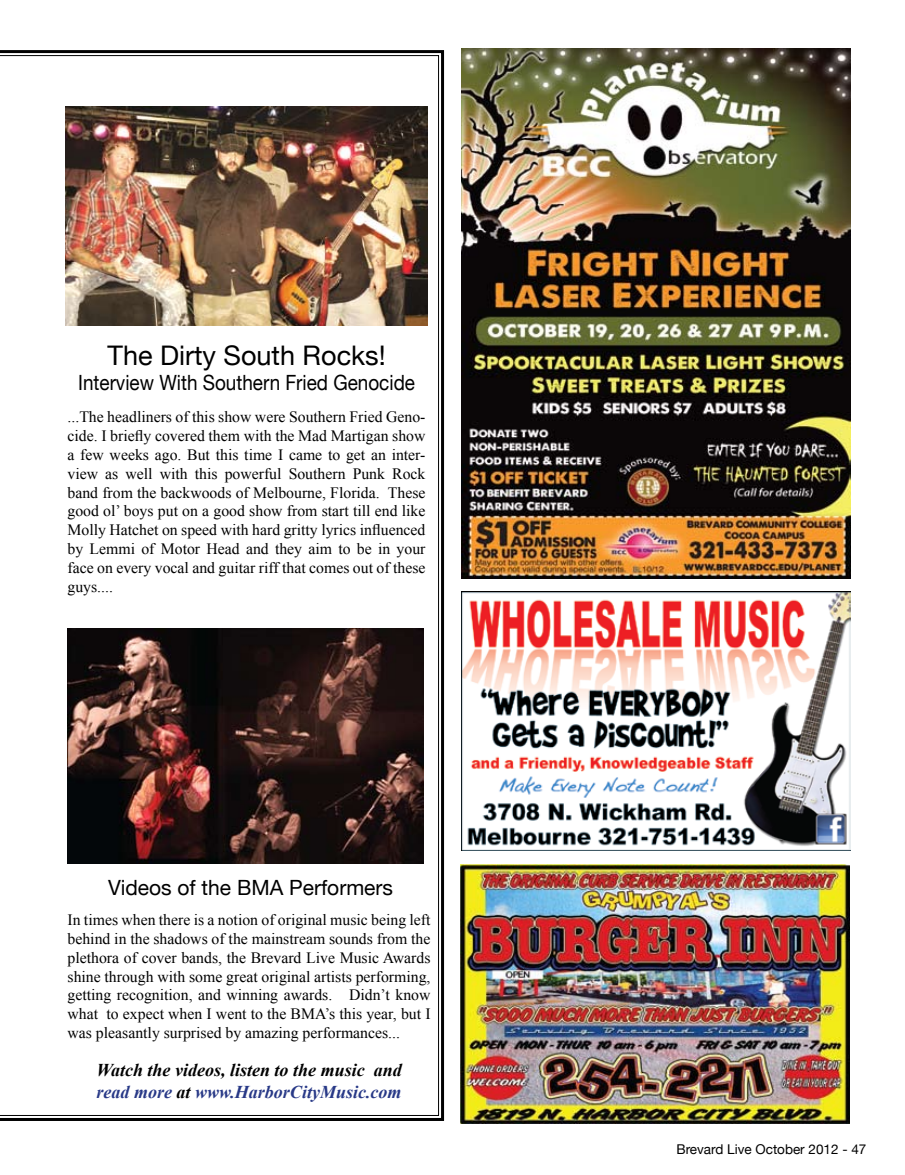
<style>
.page{position:relative;width:905px;height:1175px;background:#fff}
.page>*{position:absolute;margin:0;border:0;box-sizing:border-box;transform-origin:0 0}
.t1{font:27px "Helvetica Neue";color:#000}
.t2{font:21px "Helvetica Neue";color:#000;scale:.9 1}
.t3{font:21px "Helvetica Neue";color:#000}
.t4{font:italic 700 18px/21.6px "Times New Roman";color:#000}
.t5{font:15.75px/18.9px "Times New Roman";color:#000;text-align:justify}
.t6{font:13.5px "Helvetica Neue";color:#000}
.s1{color:#283987}
</style>
<div class="page">
<svg style="left:0;top:50px;width:445px;height:1071px"></svg>
<svg style="left:0;top:55px;width:439px;height:1061px"></svg>
<img style="left:66px;top:107px;width:362px;height:219px">
<img style="left:68px;top:628px;width:356px;height:236px">
<img style="left:461px;top:591px;width:389px;height:259px">
<img style="left:461px;top:864px;width:388px;height:259px">
<img style="left:462px;top:49px;width:388px;height:529px">
<h1 class="t1" style="left:107px;top:339px;width:280px">The Dirty South Rocks!</h1>
<h2 class="t2" style="left:78px;top:370px;width:376px">Interview With Southern Fried Genocide</h2>
<p class="t5" style="left:68px;top:407px;width:359px">...The headliners of this show were Southern Fried Geno&shy;cide. I briefly covered them with the Mad Martigan show a few weeks ago. But this time I came to get an inter&shy;view as well with this powerful Southern Punk Rock band from the backwoods of Melbourne, Florida. These good ol’ boys put on a good show from start till end like Molly Hatchet on speed with hard gritty lyrics influenced by Lemmi of Motor Head and they aim to be in your face on every vocal and guitar riff that comes out of these guys....</p>
<h2 class="t3" style="left:108px;top:874px;width:286px">Videos of the BMA Performers</h2>
<p class="t5" style="left:68px;top:909px;width:364px">In times when there is a notion of original music being left behind in the shadows of the mainstream sounds from the plethora of cover bands, the Brevard Live Music Awards shine through with some great original artists performing, getting recognition, and winning awards. Didn’t know what to expect when I went to the BMA’s this year, but I was pleasantly surprised by amazing performances...</p>
<p class="t4" style="left:96px;top:1059px;width:307px">Watch the videos, listen to the music and <span class="s1">read more</span> at <span class="s1">www.HarborCityMusic.com</span></p>
<p class="t6" style="left:676px;top:1140px;width:191px">Brevard Live October 2012 - 47</p>
</div>
